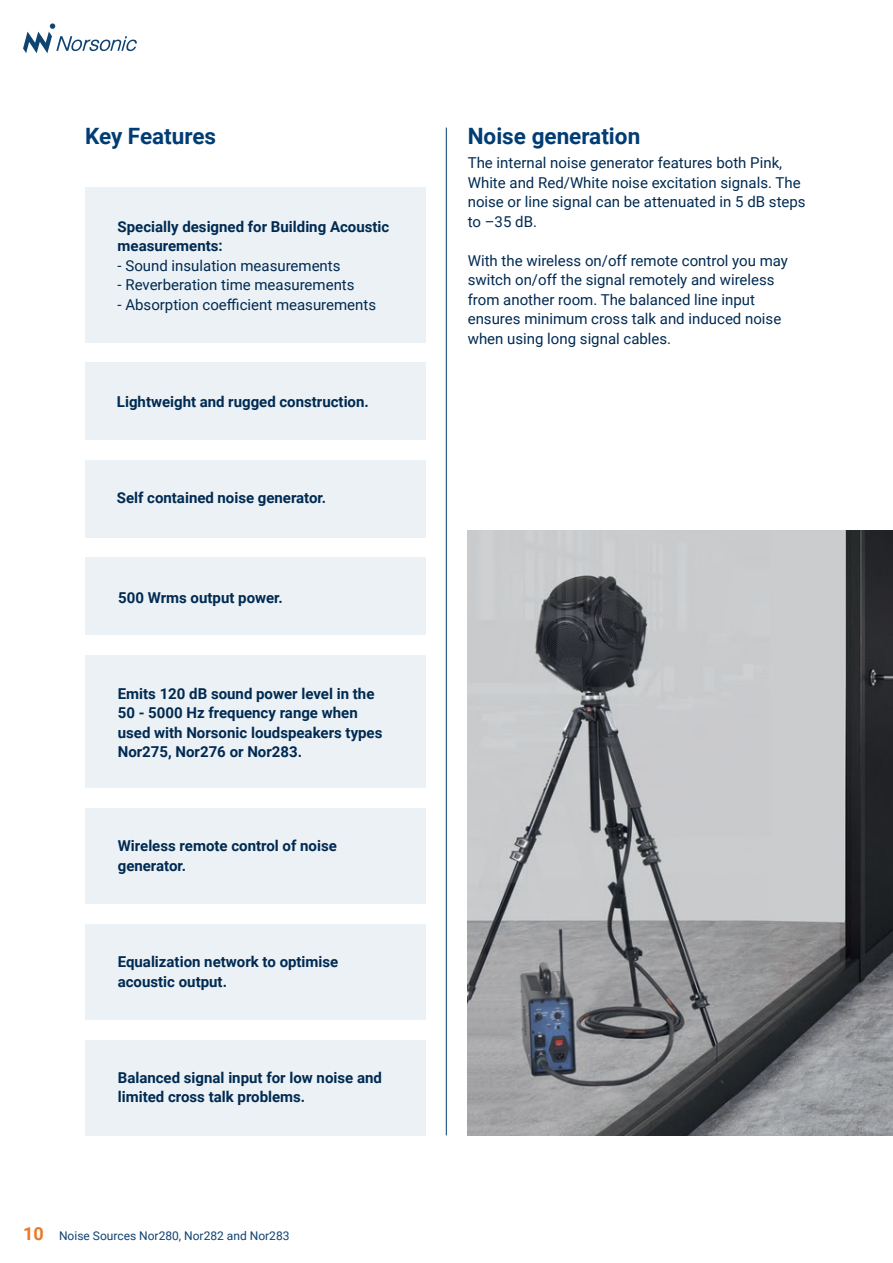
<style>
.page{position:relative;width:893px;height:1263px;background:#fff}
.page>*{position:absolute;margin:0;border:0;box-sizing:border-box;transform-origin:0 0}
.t1{font:700 22.5px "Roboto";color:#003d74}
.t2{font:15px/19.5px "Roboto";color:#002a52}
.t3{font:700 15px/19.5px "Roboto";color:#002a52}
.t4{font:12px "Roboto";color:#0f4372}
.s1{font-weight:700;font-size:18px;color:#ea7924}
</style>
<div class="page">
<svg style="left:23px;top:23px;width:114px;height:30px"></svg>
<div style="left:85px;top:808px;width:340px;height:96px;background:#ebf1f4"></div>
<div style="left:85px;top:924px;width:340px;height:95px;background:#ebf1f4"></div>
<div style="left:85px;top:1040px;width:340px;height:95px;background:#ebf1f4"></div>
<div style="left:85px;top:187px;width:341px;height:156px;background:#ebf1f4"></div>
<div style="left:85px;top:460px;width:340px;height:78px;background:#ebf1f4"></div>
<div style="left:85px;top:558px;width:340px;height:77px;background:#ebf1f4"></div>
<div style="left:85px;top:363px;width:340px;height:77px;background:#ebf1f4"></div>
<div style="left:85px;top:655px;width:340px;height:133px;background:#ebf1f4"></div>
<hr style="left:446px;top:128px;width:1px;height:1007px;background:#003d74">
<img style="left:468px;top:530px;width:425px;height:605px">
<h1 class="t1" style="left:85px;top:121px;width:133px">Key Features</h1>
<p class="t3" style="left:118px;top:216px;width:273px">Specially designed for Building Acoustic measurements:</p>
<p class="t2" style="left:118px;top:255px;width:224px">- Sound insulation measurements</p>
<p class="t2" style="left:118px;top:274px;width:239px">- Reverberation time measurements</p>
<p class="t2" style="left:118px;top:294px;width:260px">- Absorption coefficient measurements</p>
<p class="t3" style="left:117px;top:391px;width:253px">Lightweight and rugged construction.</p>
<p class="t3" style="left:117px;top:488px;width:211px">Self contained noise generator.</p>
<p class="t3" style="left:118px;top:587px;width:166px">500 Wrms output power.</p>
<p class="t3" style="left:118px;top:683px;width:266px">Emits 120 dB sound power level in the 50 - 5000 Hz frequency range when used with Norsonic loudspeakers types Nor275, Nor276 or Nor283.</p>
<p class="t3" style="left:118px;top:835px;width:221px">Wireless remote control of noise generator.</p>
<p class="t3" style="left:118px;top:951px;width:222px">Equalization network to optimise acoustic output.</p>
<p class="t3" style="left:118px;top:1067px;width:266px">Balanced signal input for low noise and limited cross talk problems.</p>
<p class="t4" style="left:23px;top:1227px;width:268px"><span class="s1">10</span> Noise Sources Nor280, Nor282 and Nor283</p>
<h1 class="t1" style="left:468px;top:121px;width:174px">Noise generation</h1>
<p class="t2" style="left:468px;top:153px;width:339px">The internal noise generator features both Pink, White and Red/White noise excitation signals. The noise or line signal can be attenuated in 5 dB steps to –35 dB.</p>
<p class="t2" style="left:468px;top:250px;width:322px">With the wireless on/off remote control you may switch on/off the signal remotely and wireless from another room. The balanced line input ensures minimum cross talk and induced noise when using long signal cables.</p>
</div>
